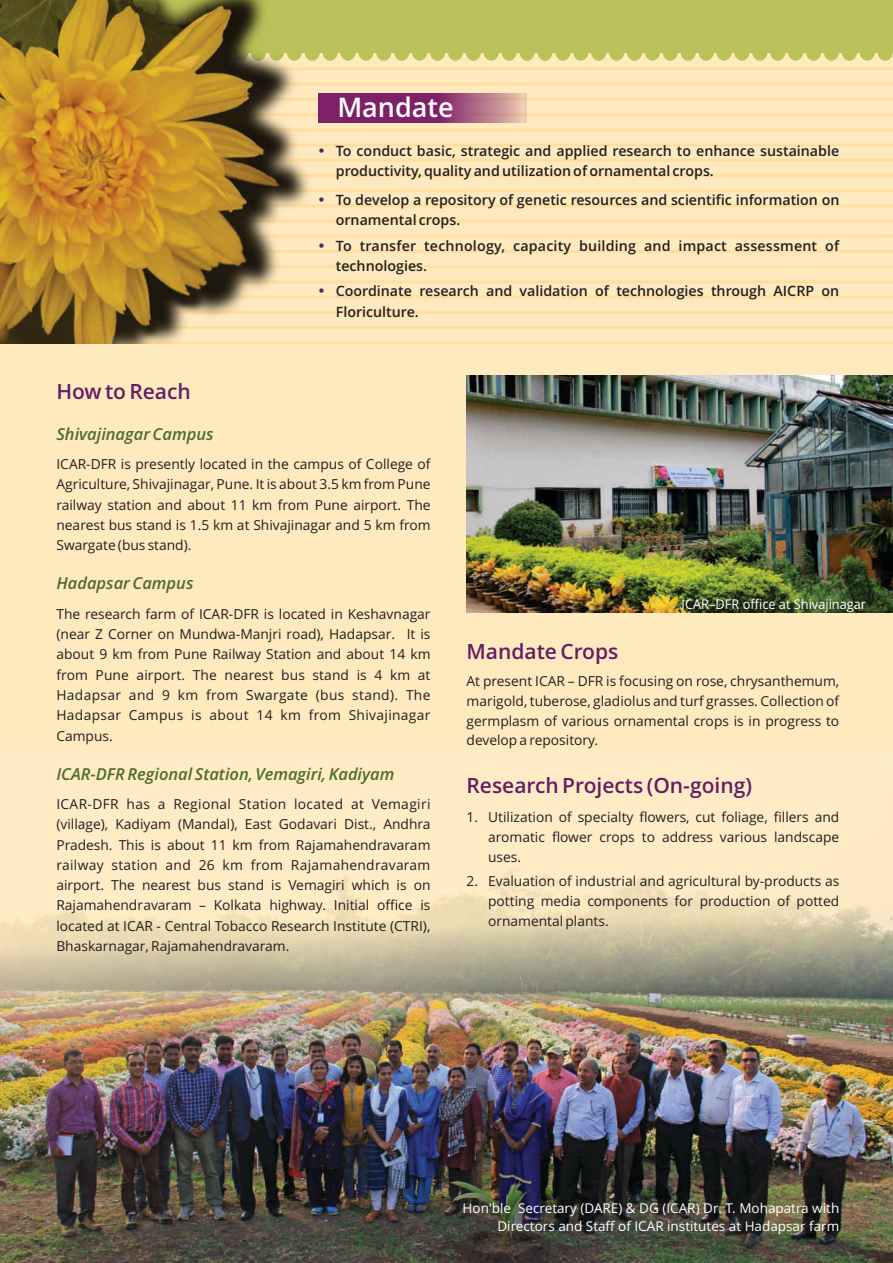
<style>
.page{position:relative;width:893px;height:1263px;background:#ffeabf}
.page>*{position:absolute;margin:0;border:0;box-sizing:border-box;transform-origin:0 0}
.t1{font:600 27px "Open Sans";color:#fff}
.t2{font:600 21px "Open Sans";color:#641d62}
.t3{font:italic 600 16.5px "Open Sans";color:#4f6b31}
.t4{font:600 14.25px/20.4px "Open Sans";color:#231f20}
.t5{font:13.8px/20.2px "Open Sans";color:#231f20;text-align:justify}
.t6{font:13.5px/18.5px "Open Sans";color:#fff;text-align:right}
.t7{font:13.5px "Open Sans";color:#fff;scale:.95 1}
</style>
<div class="page">
<img style="left:0;top:867px;width:893px;height:396px">
<div style="left:0;top:0;width:893px;height:53px;background:#bac158"></div>
<hr style="left:115px;top:67px;width:778px;height:3px;background:#ffdea1">
<svg style="left:314px;top:82px;width:579px;height:4px"></svg>
<svg style="left:314px;top:98px;width:579px;height:3px"></svg>
<svg style="left:314px;top:113px;width:579px;height:3px"></svg>
<hr style="left:314px;top:128px;width:579px;height:3px;background:#ffdea1">
<hr style="left:314px;top:174px;width:579px;height:3px;background:#ffdea1">
<hr style="left:314px;top:219px;width:579px;height:4px;background:#ffe0a8">
<hr style="left:314px;top:265px;width:579px;height:3px;background:#ffdea1">
<hr style="left:314px;top:311px;width:579px;height:3px;background:#ffdea1">
<hr style="left:314px;top:326px;width:579px;height:3px;background:#ffdea1">
<hr style="left:115px;top:341px;width:778px;height:3px;background:#ffdea1">
<svg style="left:318px;top:93px;width:209px;height:30px;background:#954476"></svg>
<img style="left:467px;top:375px;width:425px;height:237px">
<div style="left:304px;top:42px;width:16px;height:19px;background:#bac158;border-radius:50%"></div>
<div style="left:322px;top:42px;width:16px;height:19px;background:#bac158;border-radius:50%"></div>
<div style="left:340px;top:42px;width:16px;height:19px;background:#bac158;border-radius:50%"></div>
<div style="left:358px;top:42px;width:16px;height:19px;background:#bac158;border-radius:50%"></div>
<div style="left:376px;top:42px;width:16px;height:19px;background:#bac158;border-radius:50%"></div>
<div style="left:394px;top:42px;width:15px;height:19px;background:#bac158;border-radius:50%"></div>
<div style="left:412px;top:42px;width:15px;height:19px;background:#bac158;border-radius:50%"></div>
<div style="left:430px;top:42px;width:15px;height:19px;background:#bac158;border-radius:50%"></div>
<div style="left:448px;top:42px;width:15px;height:19px;background:#bac158;border-radius:50%"></div>
<div style="left:466px;top:42px;width:15px;height:19px;background:#bac158;border-radius:50%"></div>
<div style="left:483px;top:42px;width:16px;height:19px;background:#bac158;border-radius:50%"></div>
<div style="left:501px;top:42px;width:16px;height:19px;background:#bac158;border-radius:50%"></div>
<div style="left:519px;top:42px;width:16px;height:19px;background:#bac158;border-radius:50%"></div>
<div style="left:537px;top:42px;width:16px;height:19px;background:#bac158;border-radius:50%"></div>
<div style="left:555px;top:42px;width:16px;height:19px;background:#bac158;border-radius:50%"></div>
<div style="left:573px;top:42px;width:16px;height:19px;background:#bac158;border-radius:50%"></div>
<div style="left:591px;top:42px;width:15px;height:19px;background:#bac158;border-radius:50%"></div>
<div style="left:609px;top:42px;width:15px;height:19px;background:#bac158;border-radius:50%"></div>
<div style="left:627px;top:42px;width:15px;height:19px;background:#bac158;border-radius:50%"></div>
<div style="left:645px;top:42px;width:15px;height:19px;background:#bac158;border-radius:50%"></div>
<div style="left:662px;top:42px;width:16px;height:19px;background:#bac158;border-radius:50%"></div>
<div style="left:680px;top:42px;width:16px;height:19px;background:#bac158;border-radius:50%"></div>
<div style="left:698px;top:42px;width:16px;height:19px;background:#bac158;border-radius:50%"></div>
<div style="left:716px;top:42px;width:16px;height:19px;background:#bac158;border-radius:50%"></div>
<div style="left:734px;top:42px;width:16px;height:19px;background:#bac158;border-radius:50%"></div>
<div style="left:752px;top:42px;width:16px;height:19px;background:#bac158;border-radius:50%"></div>
<div style="left:770px;top:42px;width:15px;height:19px;background:#bac158;border-radius:50%"></div>
<div style="left:788px;top:42px;width:15px;height:19px;background:#bac158;border-radius:50%"></div>
<div style="left:806px;top:42px;width:15px;height:19px;background:#bac158;border-radius:50%"></div>
<div style="left:824px;top:42px;width:15px;height:19px;background:#bac158;border-radius:50%"></div>
<div style="left:842px;top:42px;width:15px;height:19px;background:#bac158;border-radius:50%"></div>
<div style="left:859px;top:42px;width:16px;height:19px;background:#bac158;border-radius:50%"></div>
<div style="left:877px;top:42px;width:16px;height:19px;background:#bac158;border-radius:50%"></div>
<img style="left:0;top:0;width:314px;height:344px">
<svg style="left:112px;top:142px;width:781px;height:21px"></svg>
<svg style="left:112px;top:188px;width:781px;height:21px"></svg>
<svg style="left:112px;top:233px;width:781px;height:21px"></svg>
<svg style="left:112px;top:279px;width:781px;height:21px"></svg>
<h1 class="t1" style="left:337px;top:97px;width:118px">Mandate</h1>
<p class="t4" style="left:336px;top:142px;width:505px">To conduct basic, strategic and applied research to enhance sustainable productivity, quality and utilization of ornamental crops.</p>
<p class="t4" style="left:336px;top:191px;width:505px">To develop a repository of genetic resources and scientific information on ornamental crops.</p>
<p class="t4" style="left:336px;top:237px;width:505px">To transfer technology, capacity building and impact assessment of technologies.</p>
<p class="t4" style="left:336px;top:282px;width:505px">Coordinate research and validation of technologies through AICRP on<br>Floriculture.</p>
<h2 class="t2" style="left:56px;top:383px;width:136px">How to Reach</h2>
<p class="t3" style="left:56px;top:427px;width:159px">Shivajinagar Campus</p>
<p class="t5" style="left:56px;top:455px;width:376px">ICAR-DFR is presently located in the campus of College of Agriculture, Shivajinagar, Pune. It is about 3.5 km from Pune railway station and about 11 km from Pune airport. The nearest bus stand is 1.5 km at Shivajinagar and 5 km from Swargate (bus stand).</p>
<p class="t3" style="left:56px;top:577px;width:138px">Hadapsar Campus</p>
<p class="t5" style="left:56px;top:605px;width:376px">The research farm of ICAR-DFR is located in Keshavnagar (near Z Corner on Mundwa-Manjri road), Hadapsar. It is about 9 km from Pune Railway Station and about 14 km from Pune airport. The nearest bus stand is 4 km at Hadapsar and 9 km from Swargate (bus stand). The Hadapsar Campus is about 14 km from Shivajinagar Campus.</p>
<p class="t3" style="left:56px;top:767px;width:340px">ICAR-DFR Regional Station, Vemagiri, Kadiyam</p>
<p class="t5" style="left:56px;top:795px;width:376px">ICAR-DFR has a Regional Station located at Vemagiri (village), Kadiyam (Mandal), East Godavari Dist., Andhra Pradesh. This is about 11 km from Rajamahendravaram railway station and 26 km from Rajamahendravaram airport. The nearest bus stand is Vemagiri which is on Rajamahendravaram – Kolkata highway. Initial office is located at ICAR - Central Tobacco Research Institute (CTRI), Bhaskarnagar, Rajamahendravaram.</p>
<p class="t7" style="left:682px;top:598px;width:196px">ICAR–DFR office at Shivajinagar</p>
<h2 class="t2" style="left:467px;top:643px;width:153px">Mandate Crops</h2>
<p class="t5" style="left:467px;top:673px;width:374px;line-height:19.8px">At present ICAR – DFR is focusing on rose, chrysanthemum, marigold, tuberose, gladiolus and turf grasses. Collection of germplasm of various ornamental crops is in progress to develop a repository.</p>
<h2 class="t2" style="left:467px;top:777px;width:287px">Research Projects (On-going)</h2>
<p class="t5" style="left:488px;top:809px;width:353px;line-height:19.8px;text-indent:-22px">1. Utilization of specialty flowers, cut foliage, fillers and aromatic flower crops to address various landscape uses.</p>
<p class="t5" style="left:488px;top:873px;width:353px;line-height:19.8px;text-indent:-22px">2. Evaluation of industrial and agricultural by-products as potting media components for production of potted ornamental plants.</p>
<p class="t6" style="left:463px;top:1200px;width:378px">Hon'ble Secretary (DARE) &amp; DG (ICAR) Dr. T. Mohapatra with<br>Directors and Staff of ICAR institutes at Hadapsar farm</p>
</div>
